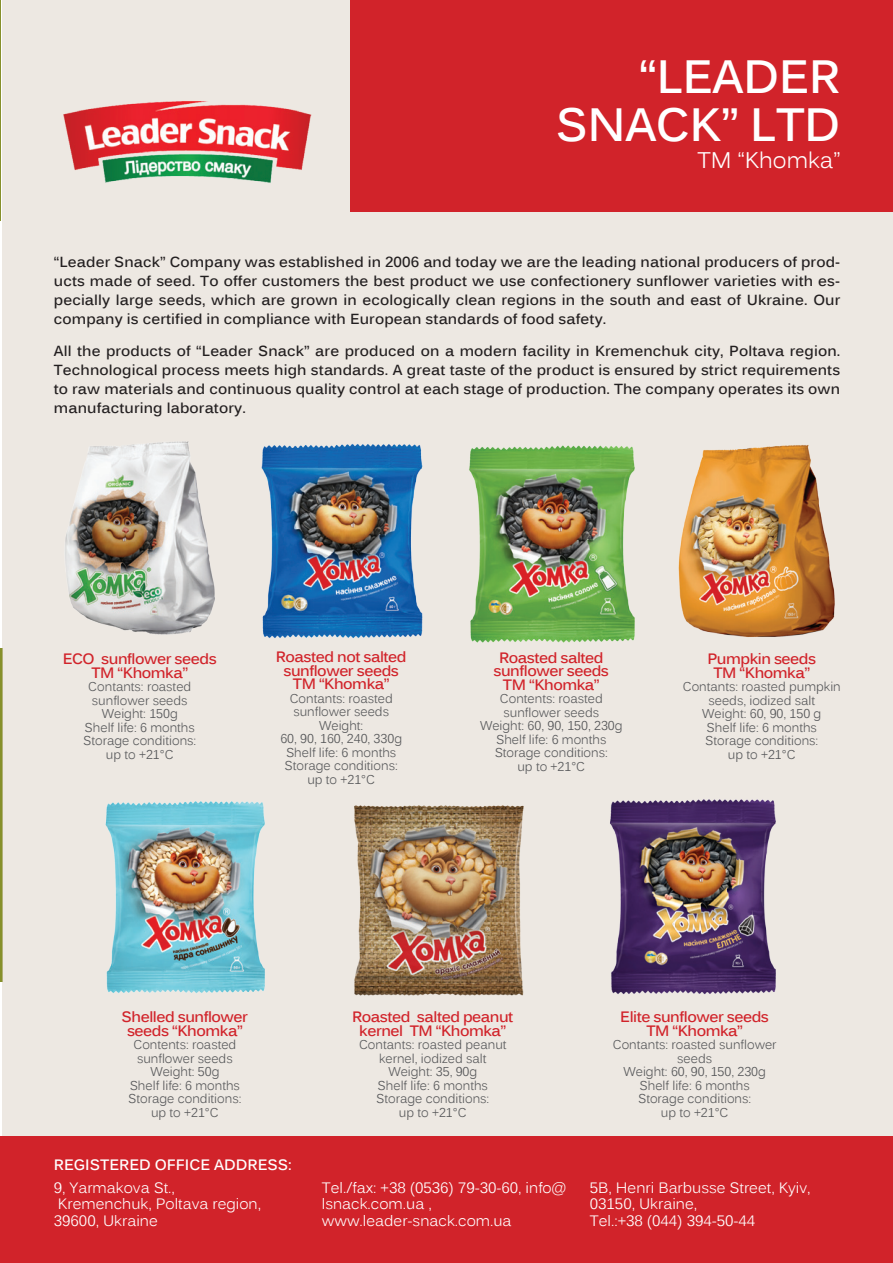
<style>
.page{position:relative;width:893px;height:1263px;background:#fff}
.page>*{position:absolute;margin:0;border:0;box-sizing:border-box;transform-origin:0 0}
.t1{font:700 46.5px "Kalinga";letter-spacing:-.01em;color:#fff}
.t2{font:22.5px "Kalinga";color:#fff}
.t3{font:700 15px/13.5px "Kalinga";letter-spacing:-.03em;color:#d1232a;text-align:center}
.t4{font:15px/16.5px "Kalinga";color:#fff}
.t5{font:700 15px "Kalinga";color:#fff}
.t6{font:700 14.55px/19px "Kalinga";letter-spacing:.01em;color:#231f20;text-align:justify}
.t7{font:12.75px/13.5px "Kalinga";color:#57585a;text-align:center}
</style>
<div class="page">
<hr style="left:0;top:648px;width:2px;height:333px;background:#86902b">
<hr style="left:0;top:0;width:1px;height:220px;background:#86902b">
<div style="left:2px;top:0;width:891px;height:1263px;background:#ede8e2"></div>
<div style="left:0;top:1136px;width:893px;height:127px;background:#d1232a"></div>
<div style="left:351px;top:0;width:542px;height:211px;background:#d1232a"></div>
<img style="left:63px;top:101px;width:249px;height:82px">
<img style="left:65px;top:441px;width:150px;height:194px">
<img style="left:610px;top:799px;width:166px;height:196px">
<img style="left:469px;top:445px;width:166px;height:198px">
<img style="left:678px;top:445px;width:157px;height:192px">
<img style="left:105px;top:801px;width:160px;height:193px">
<img style="left:354px;top:805px;width:170px;height:191px">
<img style="left:261px;top:443px;width:162px;height:196px">
<h1 class="t1" style="left:639px;top:46px;width:75px">“Leade</h1>
<h1 class="t1" style="left:809px;top:46px;width:33px">r</h1>
<h1 class="t1" style="left:556px;top:94px;width:252px">Snac k” Ltd</h1>
<h2 class="t2" style="left:698px;top:145px;width:144px">TM “Khomka”</h2>
<p class="t6" style="left:54px;top:253px;width:788px">“Leader Snack” Company was established in 2006 and today we are the leading national producers of prod&shy;ucts made of seed. To offer customers the best product we use confectionery sunflower varieties with es&shy;pecially large seeds, which are grown in ecologically clean regions in the south and east of Ukraine. Our company is certified in compliance with European standards of food safety.</p>
<p class="t6" style="left:54px;top:342px;width:788px">All the products of “Leader Snack” are produced on a modern facility in Kremenchuk city, Poltava region.<br>Technological process meets high standards. A great taste of the product is ensured by strict requirements to raw materials and continuous quality control at each stage of production. The company operates its own manufacturing laboratory.</p>
<p class="t3" style="left:63px;top:653px;width:156px">ECO sunflower seeds<br>TM “Khomka”</p>
<p class="t7" style="left:83px;top:681px;width:115px">Contants: roasted sunflower seeds<br>Weight: 150g<br>Shelf life: 6 months<br>Storage conditions: up to +21°C</p>
<p class="t3" style="left:276px;top:651px;width:132px">Roasted not salted sunflower seeds<br>TM “Khomka”</p>
<p class="t7" style="left:280px;top:693px;width:123px">Contants: roasted sunflower seeds<br>Weight:<br>60, 90, 160, 240, 330g<br>Shelf life: 6 months<br>Storage conditions: up to +21°C</p>
<p class="t3" style="left:493px;top:652px;width:117px">Roasted salted sunflower seeds<br>TM “Khomka”</p>
<p class="t7" style="left:480px;top:693px;width:144px">Contents: roasted sunflower seeds<br>Weight: 60, 90, 150, 230g<br>Shelf life: 6 months<br>Storage conditions:<br>up to +21°C</p>
<p class="t3" style="left:707px;top:653px;width:110px">Pumpkin seeds<br>TM “Khomka”</p>
<p class="t7" style="left:683px;top:681px;width:160px">Contants: roasted pumpkin seeds, iodized salt<br>Weight: 60, 90, 150 g<br>Shelf life: 6 months<br>Storage conditions:<br>up to +21°C</p>
<p class="t3" style="left:122px;top:1012px;width:128px">Shelled sunflower seeds “Khomka”</p>
<p class="t7" style="left:128px;top:1039px;width:115px">Contents: roasted sunflower seeds<br>Weight: 50g<br>Shelf life: 6 months<br>Storage conditions: up to +21°C</p>
<p class="t3" style="left:352px;top:1012px;width:163px">Roasted salted peanut kernel TM “Khomka”</p>
<p class="t7" style="left:359px;top:1039px;width:149px">Contants: roasted peanut kernel, iodized salt<br>Weight: 35, 90g<br>Shelf life: 6 months<br>Storage conditions:<br>up to +21°C</p>
<p class="t3" style="left:620px;top:1011px;width:150px">Elite sunflower seeds<br>TM “Khomka”</p>
<p class="t7" style="left:613px;top:1039px;width:165px">Contants: roasted sunflower seeds<br>Weight: 60, 90, 150, 230g<br>Shelf life: 6 months<br>Storage conditions:<br>up to +21°C</p>
<p class="t5" style="left:54px;top:1155px;width:11px">Registe</p>
<p class="t5" style="left:119px;top:1155px;width:58px">red office</p>
<p class="t5" style="left:214px;top:1155px;width:12px">add</p>
<p class="t5" style="left:247px;top:1155px;width:21px">ress</p>
<p class="t5" style="left:288px;top:1155px;width:5px">:</p>
<p class="t4" style="left:54px;top:1180px;width:209px">9, Yarmakova St.,<br>Kremenchuk, Poltava region,<br>39600, Ukraine</p>
<p class="t4" style="left:322px;top:1180px;width:245px">Tel./fax: +38 (0536) 79-30-60, info@ lsnack.com.ua , www.leader-snack.com.ua</p>
<p class="t4" style="left:590px;top:1180px;width:222px">5B, Henri Barbusse Street, Kyiv,<br>03150, Ukraine,<br>Tel.:+38 (044) 394-50-44</p>
</div>
